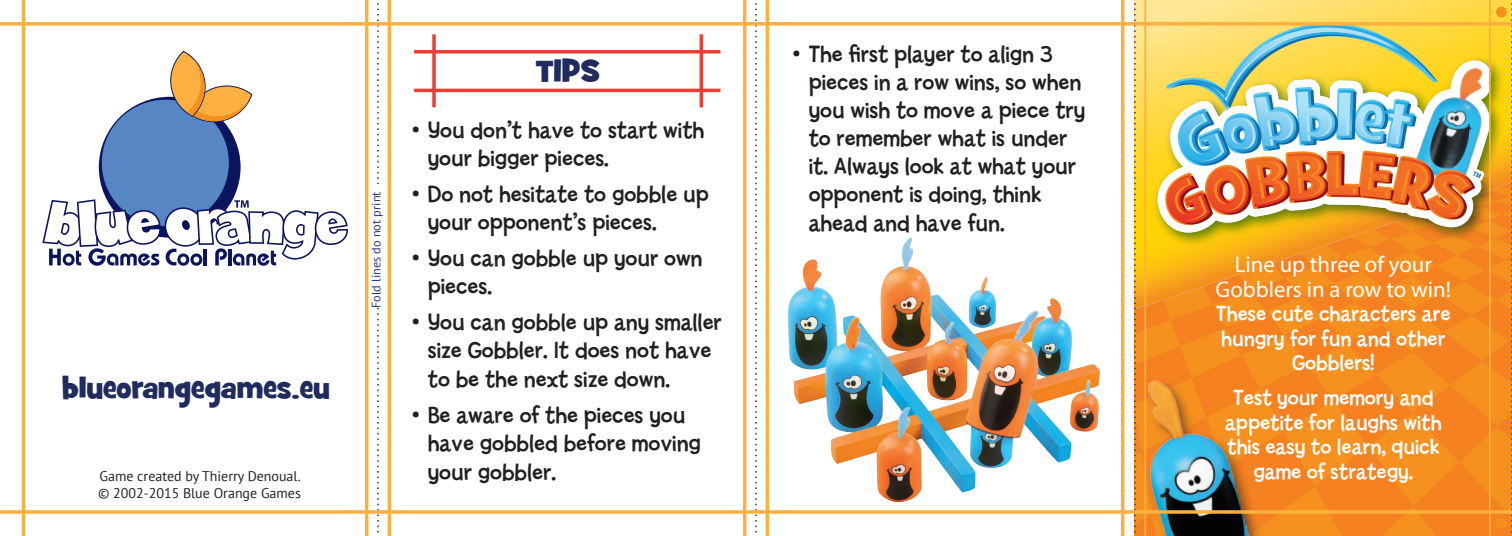
<style>
.page{position:relative;width:1512px;height:536px;background:#fff}
.page>*{position:absolute;margin:0;border:0;box-sizing:border-box;transform-origin:0 0}
.t1{font:31.5px "Grilled Cheese BTN";color:#202b5e}
.t2{font:29.75px "Grilled Cheese BTN";color:#202b5e}
.t3{font:24.5px/28.2px "Billy";color:#231f20}
.t4{font:22.75px/24.5px "Billy";color:#fff;text-align:center}
.t5{font:22.75px/24.5px "Myriad Pro";color:#fff;text-align:center}
.t6{font:14px/16.8px "PT Sans";color:#231f20}
.t7{font:12.25px "PT Sans";color:#253279}
</style>
<div class="page">
<svg style="left:1136px;top:0;width:375px;height:123px;background:#fedf68"></svg>
<img style="left:742px;top:205px;width:383px;height:304px">
<img style="left:1136px;top:123px;width:375px;height:413px">
<svg style="left:42px;top:51px;width:306px;height:214px"></svg>
<img style="left:1149px;top:52px;width:360px;height:199px">
<svg style="left:1156px;top:61px;width:336px;height:171px;background:#e6b740"></svg>
<img style="left:1164px;top:26px;width:321px;height:199px">
<div style="left:1145px;top:377px;width:122px;height:159px;background:#231f20;opacity:.51"></div>
<img style="left:1124px;top:368px;width:133px;height:168px">
<svg style="left:432px;top:34px;width:4px;height:73px"></svg>
<hr style="left:414px;top:89px;width:306px;height:3px;background:#ee3e34">
<hr style="left:414px;top:50px;width:306px;height:3px;background:#ee3e34">
<hr style="left:700px;top:34px;width:3px;height:73px;background:#ee3e34">
<svg style="left:377px;top:3px;width:2px;height:530px"></svg>
<svg style="left:755px;top:3px;width:2px;height:530px"></svg>
<svg style="left:1134px;top:0;width:2px;height:536px"></svg>
<svg style="left:1511px;top:0;width:1px;height:536px"></svg>
<div style="left:371px;top:185px;width:15px;height:123px;background:#fff"></div>
<svg style="left:0;top:22px;width:1512px;height:4px;background:#fab852"></svg>
<hr style="left:365px;top:0;width:3px;height:536px;background:#fbb03f">
<hr style="left:743px;top:0;width:3px;height:536px;background:#fbb03f">
<hr style="left:1121px;top:0;width:3px;height:536px;background:#fbb03f">
<hr style="left:388px;top:0;width:3px;height:536px;background:#fbb03f">
<hr style="left:766px;top:0;width:3px;height:536px;background:#fbb03f">
<hr style="left:1144px;top:0;width:2px;height:536px;background:#fbb03f">
<hr style="left:0;top:510px;width:1512px;height:3px;background:#fbb03f">
<hr style="left:22px;top:0;width:3px;height:536px;background:#fbb03f">
<hr style="left:1489px;top:0;width:2px;height:536px;background:#fbb03f">
<div style="left:1496px;top:7px;width:11px;height:11px;background:#f4901d;border-radius:50%"></div>
<div style="left:1496px;top:518px;width:11px;height:10px;background:#f4901d;border-radius:50%"></div>
<p class="t2" style="left:62px;top:368px;width:269px">blueorangegames.eu</p>
<p class="t6" style="left:98px;top:467px;width:204px">Game created by Thierry Denoual. © 2002-2015 Blue Orange Games</p>
<p class="t7" style="left:368px;top:308px;width:118px;rotate:-90deg">Fold lines do not print</p>
<p class="t1" style="left:536px;top:50px;width:66px">TIPS</p>
<p class="t3" style="left:428px;top:116px;width:278px;text-indent:-16px">• You don’t have to start with your bigger pieces.</p>
<p class="t3" style="left:428px;top:180px;width:282px;text-indent:-16px">• Do not hesitate to gobble up your opponent’s pieces.</p>
<p class="t3" style="left:428px;top:244px;width:276px;text-indent:-16px">• You can gobble up your own pieces.</p>
<p class="t3" style="left:428px;top:308px;width:296px;line-height:28.7px;text-indent:-16px">• You can gobble up any smaller size Gobbler. It does not have to be the next size down.</p>
<p class="t3" style="left:428px;top:401px;width:275px;line-height:28.7px;text-indent:-16px">• Be aware of the pieces you have gobbled before moving your gobbler.</p>
<p class="t3" style="left:809px;top:40px;width:278px;text-indent:-16px">• The first player to align 3 pieces in a row wins, so when you wish to move a piece try to remember what is under it. Always look at what your opponent is doing, think ahead and have fun.</p>
<p class="t5" style="left:1216px;top:252px;width:237px">Line up three of your<br>Gobblers in a row to win!</p>
<p class="t4" style="left:1216px;top:302px;width:236px">These cute characters are hungry for fun and other<br>Gobblers!</p>
<p class="t4" style="left:1225px;top:386px;width:218px">Test your memory and appetite for laughs with this easy to learn, quick game of strategy.</p>
</div>
